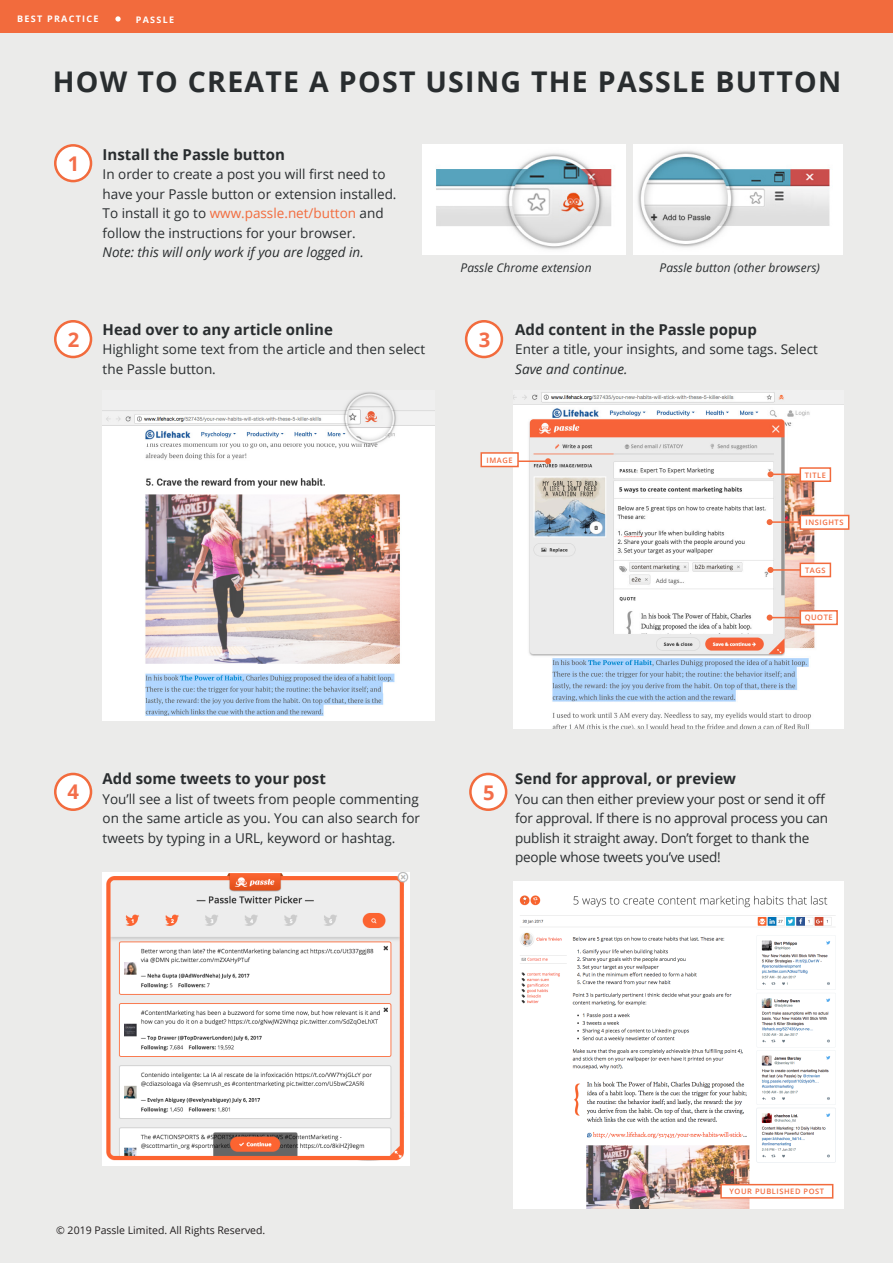
<style>
.page{position:relative;width:893px;height:1263px;background:#fff}
.page>*{position:absolute;margin:0;border:0;box-sizing:border-box;transform-origin:0 0}
.main_title{font:700 28.5px "Open Sans";letter-spacing:.045em;color:#292d2f}
.t1{font:700 20.25px "Open Sans";color:#f36e4a}
.best_practice_para{font:700 15px "Open Sans";color:#292d2f}
.best_practice_para-2{font:13.5px/19.5px "Open Sans";color:#292d2f}
.best_practice_para-3{font:13.5px/19.5px "Open Sans";letter-spacing:-.02em;color:#292d2f}
.best_practice_para-4{font:italic 13.5px "Open Sans";color:#292d2f}
.best_practice_para-5{font:italic 12px "Open Sans";color:#292d2f}
.Footer_text{font:10.5px "Open Sans";color:#231f20}
.series_title{font:700 9px "Open Sans";letter-spacing:.14em;color:#fff}
.best_practice_para-6{font:600 7.5px "Open Sans";letter-spacing:.075em;color:#f26b3d}
.s1{color:#f26b3d}
.s2{font-style:italic}
</style>
<div class="page">
<div style="left:0;top:27px;width:893px;height:1236px;background:#ebebea"></div>
<img style="left:513px;top:881px;width:330px;height:327px">
<img style="left:102px;top:873px;width:308px;height:293px">
<img style="left:513px;top:392px;width:331px;height:336px">
<img style="left:103px;top:392px;width:331px;height:328px">
<div style="left:55px;top:145px;width:36px;height:36px;background:#fff;border-radius:50%"></div>
<div style="left:54px;top:144px;width:38px;height:38px;border:3px solid #f26b3d;border-radius:50%"></div>
<div style="left:55px;top:321px;width:36px;height:36px;background:#fff;border-radius:50%"></div>
<div style="left:54px;top:320px;width:38px;height:38px;border:3px solid #f26b3d;border-radius:50%"></div>
<div style="left:466px;top:321px;width:36px;height:36px;background:#fff;border-radius:50%"></div>
<div style="left:465px;top:320px;width:38px;height:38px;border:3px solid #f26b3d;border-radius:50%"></div>
<div style="left:470px;top:774px;width:36px;height:36px;background:#fff;border-radius:50%"></div>
<div style="left:469px;top:773px;width:38px;height:38px;border:3px solid #f26b3d;border-radius:50%"></div>
<div style="left:55px;top:774px;width:36px;height:36px;background:#fff;border-radius:50%"></div>
<div style="left:54px;top:773px;width:38px;height:38px;border:3px solid #f26b3d;border-radius:50%"></div>
<div style="left:481px;top:453px;width:37px;height:13px;background:#fff"></div>
<div style="left:480px;top:452px;width:39px;height:15px;border:2px solid #f26b3d"></div>
<div style="left:800px;top:611px;width:37px;height:13px;background:#fff"></div>
<div style="left:800px;top:610px;width:38px;height:15px;border:2px solid #f26b3d"></div>
<div style="left:721px;top:1184px;width:112px;height:14px;background:#fff"></div>
<div style="left:720px;top:1184px;width:113px;height:14px;border:2px solid #f26b3d"></div>
<div style="left:0;top:0;width:893px;height:33px;background:#f26b3d"></div>
<svg style="left:115px;top:16px;width:6px;height:6px"></svg>
<div style="left:800px;top:468px;width:30px;height:13px;background:#fff"></div>
<div style="left:800px;top:467px;width:31px;height:15px;border:2px solid #f26b3d"></div>
<div style="left:800px;top:515px;width:49px;height:14px;background:#fff"></div>
<div style="left:800px;top:515px;width:49px;height:15px;border:2px solid #f26b3d"></div>
<div style="left:800px;top:563px;width:30px;height:13px;background:#fff"></div>
<div style="left:800px;top:563px;width:31px;height:14px;border:2px solid #f26b3d"></div>
<hr style="left:770px;top:474px;width:30px;height:1px;background:#f26b3d">
<svg style="left:767px;top:471px;width:6px;height:6px"></svg>
<hr style="left:518px;top:460px;width:30px;height:2px;background:#f26b3d">
<svg style="left:545px;top:458px;width:6px;height:6px"></svg>
<hr style="left:770px;top:521px;width:30px;height:2px;background:#f26b3d">
<svg style="left:767px;top:519px;width:6px;height:6px"></svg>
<hr style="left:770px;top:569px;width:30px;height:2px;background:#f26b3d">
<svg style="left:767px;top:567px;width:6px;height:6px"></svg>
<hr style="left:770px;top:617px;width:30px;height:1px;background:#f26b3d">
<svg style="left:767px;top:615px;width:6px;height:6px"></svg>
<img style="left:633px;top:144px;width:209px;height:111px">
<img style="left:422px;top:144px;width:203px;height:111px">
<p class="series_title" style="left:17px;top:13px;width:83px">BEST PRACTICE</p>
<p class="series_title" style="left:136px;top:13px;width:40px">PASSLE</p>
<p class="main_title" style="left:53px;top:61px;width:790px">HOW TO CREATE A POST USING THE PASSLE BUTTON</p>
<p class="t1" style="left:68px;top:149px;width:13px">1</p>
<p class="best_practice_para" style="left:103px;top:144px;width:184px">Install the Passle button</p>
<p class="best_practice_para-2" style="left:103px;top:164px;width:295px">In order to create a post you will first need to have your Passle button or extension installed.<br>To install it go to <span class="s1">www.passle.net/button</span> and follow the instructions for your browser.</p>
<p class="best_practice_para-4" style="left:103px;top:243px;width:263px">Note: this will only work if you are logged in.</p>
<p class="best_practice_para-5" style="left:460px;top:259px;width:133px">Passle Chrome extension</p>
<p class="best_practice_para-5" style="left:659px;top:259px;width:162px">Passle button (other browsers)</p>
<p class="best_practice_para" style="left:103px;top:319px;width:232px">Head over to any article online</p>
<p class="best_practice_para-2" style="left:103px;top:339px;width:324px">Highlight some text from the article and then select the Passle button.</p>
<p class="t1" style="left:68px;top:325px;width:13px">2</p>
<p class="t1" style="left:479px;top:325px;width:13px">3</p>
<p class="best_practice_para" style="left:515px;top:319px;width:243px">Add content in the Passle popup</p>
<p class="best_practice_para-2" style="left:515px;top:339px;width:304px">Enter a title, your insights, and some tags. Select<br><span class="s2">Save and continue.</span></p>
<p class="t1" style="left:67px;top:777px;width:13px">4</p>
<p class="best_practice_para" style="left:103px;top:768px;width:225px">Add some tweets to your post</p>
<p class="best_practice_para-2" style="left:103px;top:789px;width:319px;text-align:justify">You’ll see a list of tweets from people commenting on the same article as you. You can also search for tweets by typing in a URL, keyword or hashtag.</p>
<p class="best_practice_para-6" style="left:487px;top:455px;width:28px">IMAGE</p>
<p class="best_practice_para-6" style="left:805px;top:470px;width:23px">TITLE</p>
<p class="best_practice_para-6" style="left:805px;top:517px;width:39px">INSIGHTS</p>
<p class="best_practice_para-6" style="left:805px;top:565px;width:22px">TAGS</p>
<p class="best_practice_para-6" style="left:805px;top:613px;width:30px">QUOTE</p>
<p class="t1" style="left:483px;top:778px;width:13px">5</p>
<p class="best_practice_para" style="left:515px;top:768px;width:222px">Send for approval, or preview</p>
<p class="best_practice_para-3" style="left:515px;top:789px;width:314px">You can then either preview your post or send it off for approval. If there is no approval process you can publish it straight away. Don’t forget to thank the people whose tweets you’ve used!</p>
<p class="Footer_text" style="left:56px;top:1222px;width:211px">© 2019 Passle Limited. All Rights Reserved.</p>
<p class="best_practice_para-6" style="left:730px;top:1186px;width:96px">YOUR PUBLISHED POST</p>
</div>
